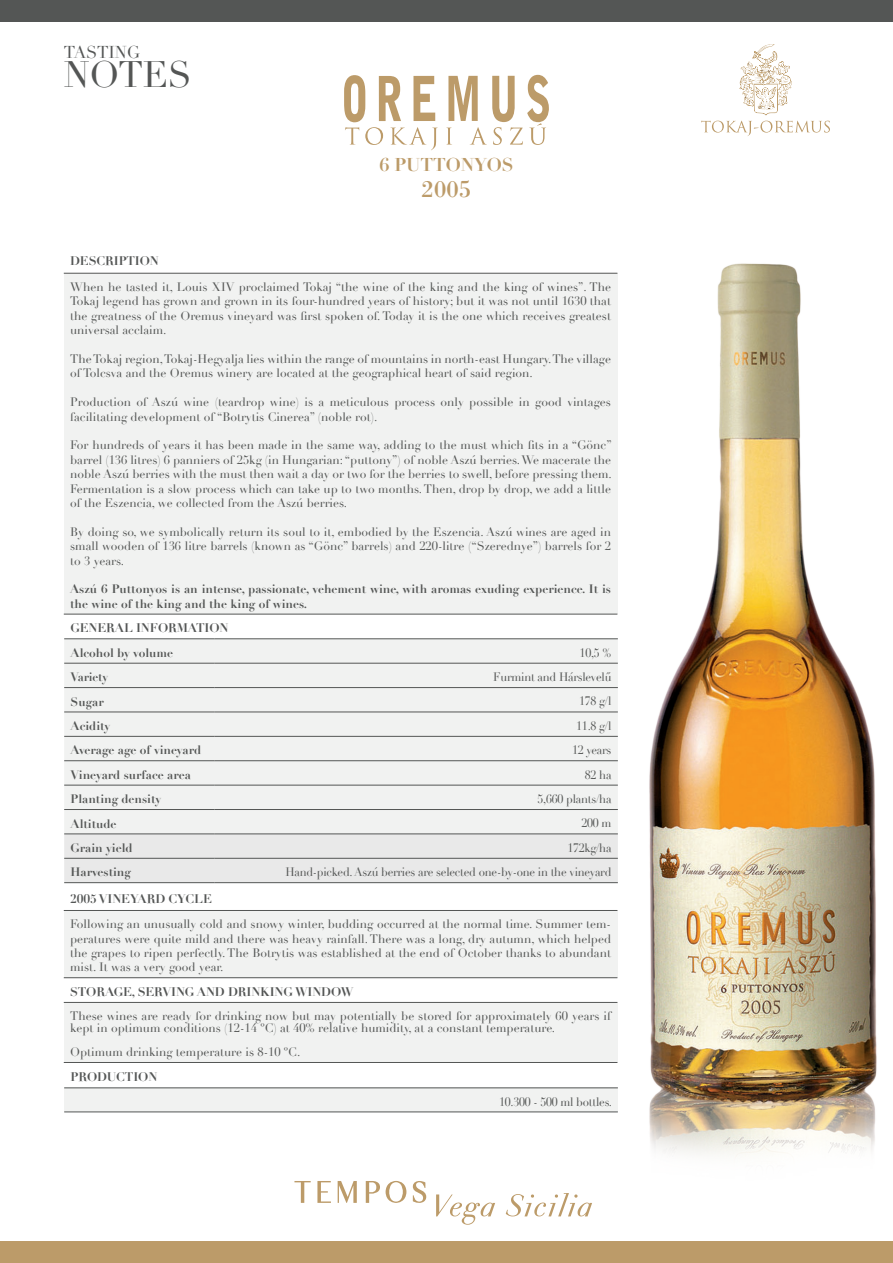
<style>
.page{position:relative;width:893px;height:1263px;background:#fff}
.page>*{position:absolute;margin:0;border:0;box-sizing:border-box;transform-origin:0 0}
.t1{font:36px "Didot";letter-spacing:-.01em;color:#545655}
.t2{font:24.9px "Bodoni";color:#bc9b69}
.t3{font:700 18.15px "Didot";color:#bc9b69}
.t4{font:16.8px "Didot";letter-spacing:-.01em;color:#545655}
.t5{font:700 12.15px "Didot";letter-spacing:-.01em;color:#545655}
.t6{font:12px/14.4px "Didot";color:#545655;text-align:justify}
.t7{font:700 12px/14.4px "Didot";color:#545655}
.t8{font:12px "Didot";letter-spacing:-.02em;color:#545655;scale:.95 1}
.t9{font:12px "Didot";color:#545655;scale:.95 1}
</style>
<div class="page">
<svg style="left:413px;top:1181px;width:13px;height:22px"></svg>
<svg style="left:386px;top:1181px;width:20px;height:22px"></svg>
<svg style="left:317px;top:1181px;width:14px;height:22px"></svg>
<svg style="left:294px;top:1181px;width:17px;height:22px"></svg>
<svg style="left:338px;top:1181px;width:19px;height:22px"></svg>
<svg style="left:366px;top:1181px;width:14px;height:22px"></svg>
<svg style="left:436px;top:1194px;width:59px;height:31px"></svg>
<svg style="left:506px;top:1193px;width:86px;height:23px"></svg>
<div style="left:0;top:1242px;width:893px;height:21px;background:#bc9b69"></div>
<img style="left:649px;top:263px;width:228px;height:895px">
<div style="left:64px;top:1088px;width:554px;height:24px;background:#f1f2f1"></div>
<hr style="left:64px;top:1087px;width:554px;height:1px;background:#545655">
<hr style="left:64px;top:1112px;width:554px;height:1px;background:#545655">
<div style="left:64px;top:1002px;width:553px;height:60px;background:#f1f2f1"></div>
<hr style="left:64px;top:1002px;width:553px;height:1px;background:#545655">
<hr style="left:64px;top:1062px;width:553px;height:1px;background:#545655">
<div style="left:64px;top:639px;width:554px;height:195px;background:#f1f2f1"></div>
<div style="left:64px;top:835px;width:554px;height:47px;background:#e9e9e9"></div>
<hr style="left:64px;top:638px;width:151px;height:1px;background:#545655">
<hr style="left:215px;top:638px;width:403px;height:1px;background:#545655">
<hr style="left:64px;top:663px;width:151px;height:1px;background:#545655">
<hr style="left:215px;top:663px;width:403px;height:1px;background:#545655">
<hr style="left:64px;top:687px;width:151px;height:1px;background:#545655">
<hr style="left:215px;top:687px;width:403px;height:1px;background:#545655">
<hr style="left:64px;top:712px;width:151px;height:1px;background:#545655">
<hr style="left:215px;top:712px;width:403px;height:1px;background:#545655">
<hr style="left:64px;top:736px;width:151px;height:1px;background:#545655">
<hr style="left:215px;top:736px;width:403px;height:1px;background:#545655">
<hr style="left:64px;top:760px;width:151px;height:1px;background:#545655">
<hr style="left:215px;top:760px;width:403px;height:1px;background:#545655">
<hr style="left:64px;top:785px;width:151px;height:1px;background:#545655">
<hr style="left:215px;top:785px;width:403px;height:1px;background:#545655">
<hr style="left:64px;top:809px;width:151px;height:1px;background:#545655">
<hr style="left:215px;top:809px;width:403px;height:1px;background:#545655">
<hr style="left:64px;top:834px;width:151px;height:1px;background:#545655">
<hr style="left:64px;top:858px;width:151px;height:1px;background:#545655">
<hr style="left:64px;top:882px;width:151px;height:1px;background:#545655">
<hr style="left:215px;top:834px;width:403px;height:1px;background:#545655">
<hr style="left:215px;top:858px;width:403px;height:1px;background:#545655">
<hr style="left:215px;top:882px;width:403px;height:1px;background:#545655">
<div style="left:64px;top:273px;width:553px;height:341px;background:#f1f2f1"></div>
<hr style="left:64px;top:273px;width:553px;height:1px;background:#545655">
<hr style="left:64px;top:614px;width:553px;height:1px;background:#545655">
<div style="left:64px;top:910px;width:553px;height:68px;background:#f1f2f1"></div>
<hr style="left:64px;top:910px;width:553px;height:1px;background:#545655">
<hr style="left:64px;top:977px;width:553px;height:1px;background:#545655">
<div style="left:0;top:0;width:893px;height:21px;background:#545655"></div>
<svg style="left:701px;top:44px;width:129px;height:92px"></svg>
<svg style="left:344px;top:75px;width:94px;height:75px"></svg>
<svg style="left:446px;top:75px;width:103px;height:70px"></svg>
<h3 class="t4" style="left:64px;top:42px;width:78px">TASTING</h3>
<h1 class="t1" style="left:64px;top:53px;width:130px">NOTES</h1>
<h3 class="t3" style="left:379px;top:153px;width:136px">6 PUTTONYOS</h3>
<h2 class="t2" style="left:422px;top:173px;width:51px">2005</h2>
<p class="t5" style="left:70px;top:254px;width:90px">DESCRIPTION</p>
<p class="t6" style="left:70px;top:280px;width:542px">When he tasted it, Louis XIV proclaimed Tokaj “the wine of the king and the king of wines”. The Tokaj legend has grown and grown in its four-hundred years of history; but it was not until 1630 that the greatness of the Oremus vineyard was first spoken of. Today it is the one which receives greatest universal acclaim.</p>
<p class="t6" style="left:70px;top:352px;width:542px">The Tokaj region, Tokaj-Hegyalja lies within the range of mountains in north-east Hungary. The village of Tolcsva and the Oremus winery are located at the geographical heart of said region.</p>
<p class="t6" style="left:70px;top:395px;width:542px">Production of Aszú wine (teardrop wine) is a meticulous process only possible in good vintages facilitating development of “Botrytis Cinerea” (noble rot).</p>
<p class="t6" style="left:70px;top:438px;width:543px">For hundreds of years it has been made in the same way, adding to the must which fits in a “Gönc” barrel (136 litres) 6 panniers of 25kg (in Hungarian: “puttony”) of noble Aszú berries. We macerate the noble Aszú berries with the must then wait a day or two for the berries to swell, before pressing them.<br>Fermentation is a slow process which can take up to two months. Then, drop by drop, we add a little of the Eszencia, we collected from the Aszú berries.</p>
<p class="t6" style="left:70px;top:525px;width:542px">By doing so, we symbolically return its soul to it, embodied by the Eszencia. Aszú wines are aged in small wooden of 136 litre barrels (known as “Gönc” barrels) and 220-litre (“Szerednye”) barrels for 2 to 3 years.</p>
<p class="t7" style="left:70px;top:582px;width:542px">Aszú 6 Puttonyos is an intense, passionate, vehement wine, with aromas exuding experience. It is the wine of the king and the king of wines.</p>
<p class="t5" style="left:71px;top:621px;width:159px">GENERAL INFORMATION</p>
<p class="t7" style="left:71px;top:645px;width:104px">Alcohol by volume</p>
<p class="t9" style="left:580px;top:645px;width:35px">10,5 %</p>
<p class="t7" style="left:71px;top:670px;width:39px">Variety</p>
<p class="t8" style="left:493px;top:670px;width:126px">Furmint and Hárslevelű</p>
<p class="t7" style="left:71px;top:694px;width:35px">Sugar</p>
<p class="t9" style="left:579px;top:694px;width:35px">178 g/l</p>
<p class="t7" style="left:71px;top:719px;width:41px">Acidity</p>
<p class="t9" style="left:576px;top:718px;width:39px">11.8 g/l</p>
<p class="t7" style="left:71px;top:743px;width:132px">Average age of vineyard</p>
<p class="t9" style="left:572px;top:743px;width:43px">12 years</p>
<p class="t7" style="left:71px;top:767px;width:122px">Vineyard surface area</p>
<p class="t9" style="left:585px;top:767px;width:29px">82 ha</p>
<p class="t7" style="left:71px;top:792px;width:92px">Planting density</p>
<p class="t8" style="left:538px;top:792px;width:79px">5,660 plants/ha</p>
<p class="t7" style="left:71px;top:816px;width:47px">Altitude</p>
<p class="t9" style="left:581px;top:816px;width:33px">200 m</p>
<p class="t7" style="left:71px;top:841px;width:64px">Grain yield</p>
<p class="t9" style="left:567px;top:840px;width:48px">172kg/ha</p>
<p class="t7" style="left:71px;top:865px;width:62px">Harvesting</p>
<p class="t8" style="left:285px;top:865px;width:345px">Hand-picked. Aszú berries are selected one-by-one in the vineyard</p>
<p class="t5" style="left:70px;top:891px;width:143px">2005 VINEYARD CYCLE</p>
<p class="t6" style="left:70px;top:917px;width:542px">Following an unusually cold and snowy winter, budding occurred at the normal time. Summer tem&shy;peratures were quite mild and there was heavy rainfall. There was a long, dry autumn, which helped the grapes to ripen perfectly. The Botrytis was established at the end of October thanks to abundant mist. It was a very good year.</p>
<p class="t5" style="left:70px;top:984px;width:285px">STORAGE, SERVING AND DRINKING WINDOW</p>
<p class="t6" style="left:70px;top:1010px;width:542px;line-height:12px">These wines are ready for drinking now but may potentially be stored for approximately 60 years if kept in optimum conditions (12-14 ºC) at 40% relative humidity, at a constant temperature.</p>
<p class="t6" style="left:70px;top:1045px;width:232px">Optimum drinking temperature is 8-10 ºC.</p>
<p class="t5" style="left:71px;top:1070px;width:88px">PRODUCTION</p>
<p class="t8" style="left:499px;top:1094px;width:120px">10.300 - 500 ml bottles.</p>
</div>
